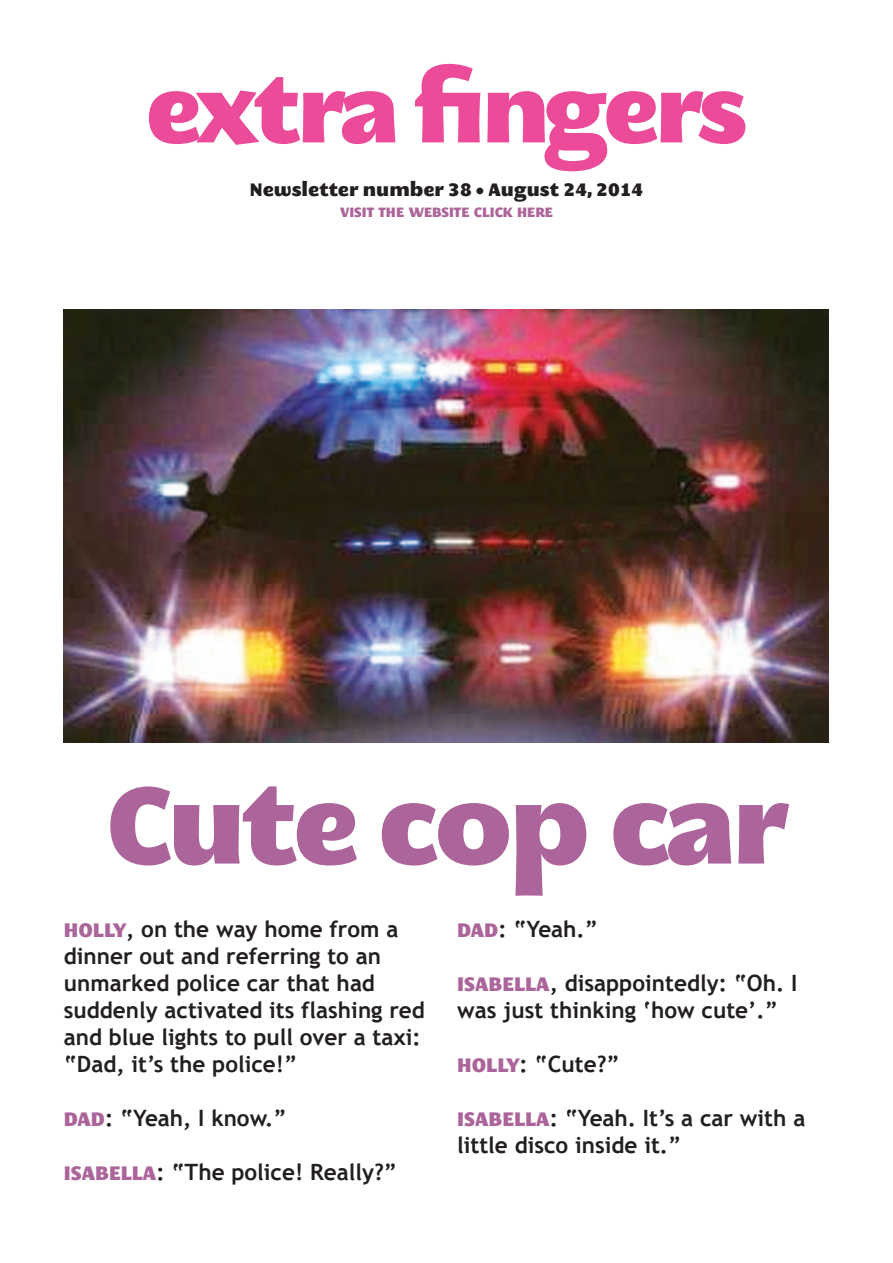
<style>
.page{position:relative;width:893px;height:1263px;background:#fff}
.page>*{position:absolute;margin:0;border:0;box-sizing:border-box;transform-origin:0 0}
.t1{font:108px "M Egalopolis Extra";letter-spacing:-.04em;color:#ac659a}
.t2{font:91.5px "M Egalopolis Extra";letter-spacing:-.045em;color:#eb4b98}
.t3{font:700 22.5px/27px "Trebuchet MS";color:#231f20}
.t4{font:18px "M Egalopolis Extra";color:#231f20}
.t5{font:13.5px "M Egalopolis Extra";color:#ac659a}
.s1{font-family:"M Egalopolis Extra";font-weight:400;font-size:19.5px;color:#ac659a}
</style>
<div class="page">
<img style="left:64px;top:309px;width:764px;height:434px">
<h2 class="t2" style="left:145px;top:78px;width:604px">extra fingers</h2>
<p class="t4" style="left:250px;top:183px;width:395px">Newsletter number 38 • August 24, 2014</p>
<p class="t5" style="left:340px;top:208px;width:214px">VISIT THE WEBSITE CLICK HERE</p>
<h1 class="t1" style="left:106px;top:788px;width:682px">Cute cop car</h1>
<p class="t3" style="left:64px;top:915px;width:363px"><span class="s1">HOLLY</span>, on the way home from a dinner out and referring to an unmarked police car that had suddenly activated its flashing red and blue lights to pull over a taxi: “Dad, it’s the police!”</p>
<p class="t3" style="left:64px;top:1104px;width:224px"><span class="s1">DAD</span>: “Yeah, I know.”</p>
<p class="t3" style="left:64px;top:1158px;width:335px"><span class="s1">ISABELLA</span>: “The police! Really?”</p>
<p class="t3" style="left:457px;top:915px;width:142px"><span class="s1">DAD</span>: “Yeah.”</p>
<p class="t3" style="left:457px;top:969px;width:342px"><span class="s1">ISABELLA</span>, disappointedly: “Oh. I was just thinking ‘how cute’.”</p>
<p class="t3" style="left:457px;top:1050px;width:164px"><span class="s1">HOLLY</span>: “Cute?”</p>
<p class="t3" style="left:457px;top:1104px;width:350px"><span class="s1">ISABELLA</span>: “Yeah. It’s a car with a little disco inside it.”</p>
</div>
